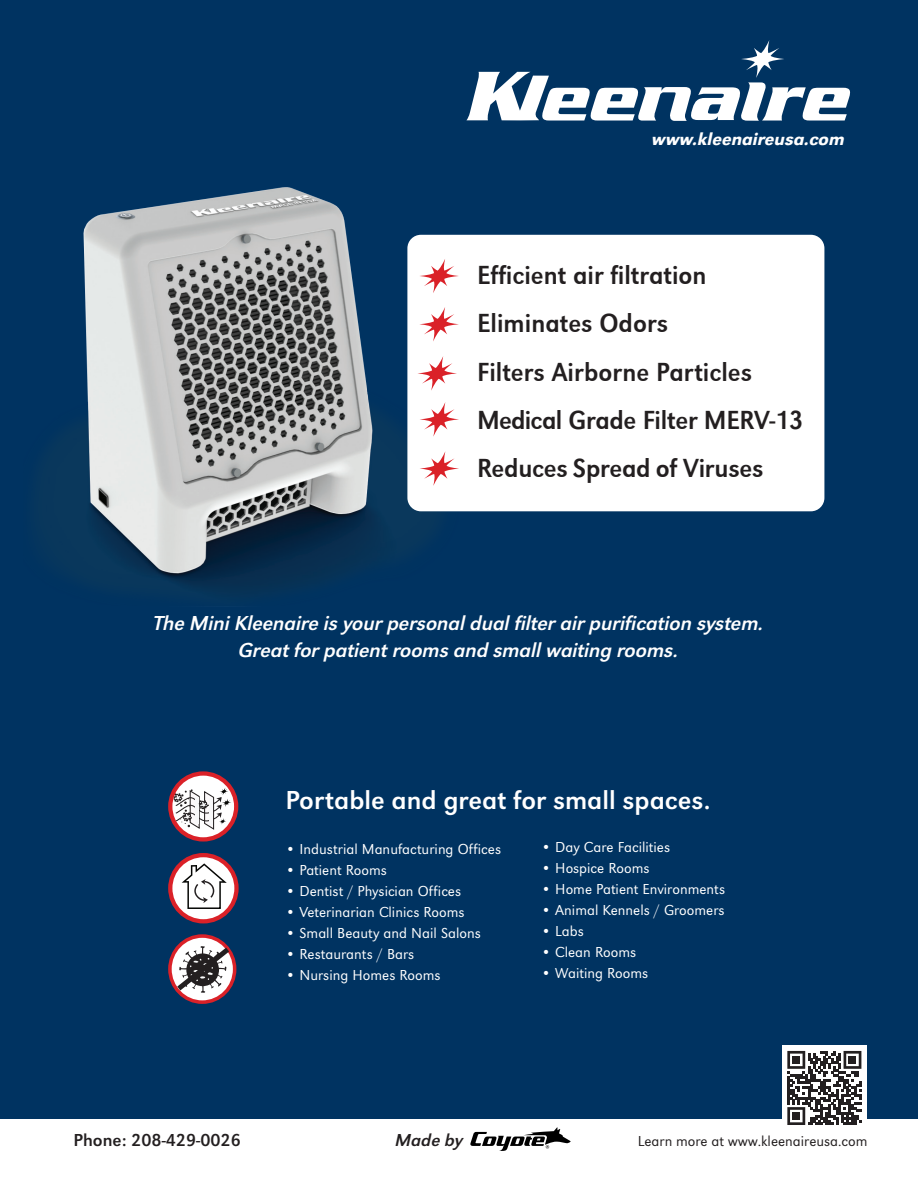
<style>
.page{position:relative;width:918px;height:1188px;background:#fff}
.page>*{position:absolute;margin:0;border:0;box-sizing:border-box;transform-origin:0 0}
.t1{font:27px "URW Grotesk Nar";color:#231f20}
.Bullets_lines{font:27px "URW Grotesk";color:#fff}
.t2{font:italic 21px "URW Grotesk";letter-spacing:-.01em;color:#fff}
.t3{font:italic 500 18px "URW Grotesk";color:#fff}
.t4{font:18px "URW Grotesk";color:#231f20}
.t5{font:italic 18px "URW Grotesk";color:#231f20}
.t6{font:300 15px "URW Grotesk";color:#fff}
.t7{font:300 15px "URW Grotesk";color:#231f20}
</style>
<div class="page">
<div style="left:0;top:0;width:918px;height:1119px;background:#003361"></div>
<img style="left:83px;top:187px;width:408px;height:407px">
<svg style="left:466px;top:40px;width:384px;height:81px"></svg>
<div style="left:407px;top:235px;width:417px;height:276px;background:#fff;border-radius:14px"></div>
<svg style="left:420px;top:259px;width:39px;height:34px"></svg>
<svg style="left:420px;top:307px;width:39px;height:34px"></svg>
<svg style="left:418px;top:357px;width:39px;height:34px"></svg>
<div style="left:782px;top:1046px;width:85px;height:84px;background:#fff"></div>
<svg style="left:787px;top:1051px;width:74px;height:74px"></svg>
<div style="left:792px;top:1056px;width:8px;height:8px;background:#231f20"></div>
<div style="left:849px;top:1056px;width:7px;height:8px;background:#231f20"></div>
<div style="left:792px;top:1112px;width:8px;height:8px;background:#231f20"></div>
<svg style="left:420px;top:451px;width:39px;height:35px"></svg>
<svg style="left:420px;top:402px;width:39px;height:35px"></svg>
<svg style="left:470px;top:1127px;width:101px;height:24px"></svg>
<svg style="left:170px;top:936px;width:65px;height:66px"></svg>
<div style="left:168px;top:934px;width:68px;height:70px;border:4px solid #da2128;border-radius:50%"></div>
<svg style="left:172px;top:943px;width:63px;height:52px;background:#a49498"></svg>
<svg style="left:170px;top:855px;width:66px;height:66px"></svg>
<svg style="left:182px;top:863px;width:45px;height:46px;background:#d8d6d6"></svg>
<div style="left:168px;top:853px;width:71px;height:70px;border:4px solid #da2128;border-radius:50%"></div>
<svg style="left:170px;top:774px;width:66px;height:65px"></svg>
<svg style="left:173px;top:788px;width:63px;height:50px;background:#c6b8bc"></svg>
<div style="left:168px;top:771px;width:70px;height:71px;border:4px solid #da2128;border-radius:50%"></div>
<p class="t3" style="left:652px;top:128px;width:194px">www.kleenaireusa.com</p>
<p class="t1" style="left:477px;top:260px;width:231px">Efficient air filtration</p>
<p class="t1" style="left:477px;top:308px;width:193px">Eliminates Odors</p>
<p class="t1" style="left:477px;top:356px;width:277px">Filters Airborne Particles</p>
<p class="t1" style="left:477px;top:404px;width:328px">Medical Grade Filter MERV-13</p>
<p class="t1" style="left:477px;top:452px;width:288px">Reduces Spread of Viruses</p>
<p class="t2" style="left:154px;top:611px;width:612px">The Mini Kleenaire is your personal dual filter air purification system.</p>
<p class="t2" style="left:239px;top:638px;width:442px">Great for patient rooms and small waiting rooms.</p>
<p class="Bullets_lines" style="left:285px;top:784px;width:427px">Portable and great for small spaces.</p>
<p class="t6" style="left:285px;top:840px;width:217px">• Industrial Manufacturing Offices</p>
<p class="t6" style="left:285px;top:861px;width:103px">• Patient Rooms</p>
<p class="t6" style="left:285px;top:882px;width:177px">• Dentist / Physician Offices</p>
<p class="t6" style="left:285px;top:903px;width:181px">• Veterinarian Clinics Rooms</p>
<p class="t6" style="left:285px;top:924px;width:197px">• Small Beauty and Nail Salons</p>
<p class="t6" style="left:285px;top:945px;width:130px">• Restaurants / Bars</p>
<p class="t6" style="left:285px;top:966px;width:157px">• Nursing Homes Rooms</p>
<p class="t6" style="left:541px;top:839px;width:131px">• Day Care Facilities</p>
<p class="t6" style="left:541px;top:860px;width:110px">• Hospice Rooms</p>
<p class="t6" style="left:541px;top:881px;width:186px">• Home Patient Environments</p>
<p class="t6" style="left:541px;top:902px;width:185px">• Animal Kennels / Groomers</p>
<p class="t6" style="left:541px;top:923px;width:44px">• Labs</p>
<p class="t6" style="left:541px;top:944px;width:97px">• Clean Rooms</p>
<p class="t6" style="left:541px;top:965px;width:109px">• Waiting Rooms</p>
<p class="t4" style="left:73px;top:1130px;width:169px">Phone: 208-429-0026</p>
<p class="t5" style="left:396px;top:1129px;width:69px">Made by</p>
<p class="t7" style="left:638px;top:1132px;width:231px">Learn more at www.kleenaireusa.com</p>
</div>
